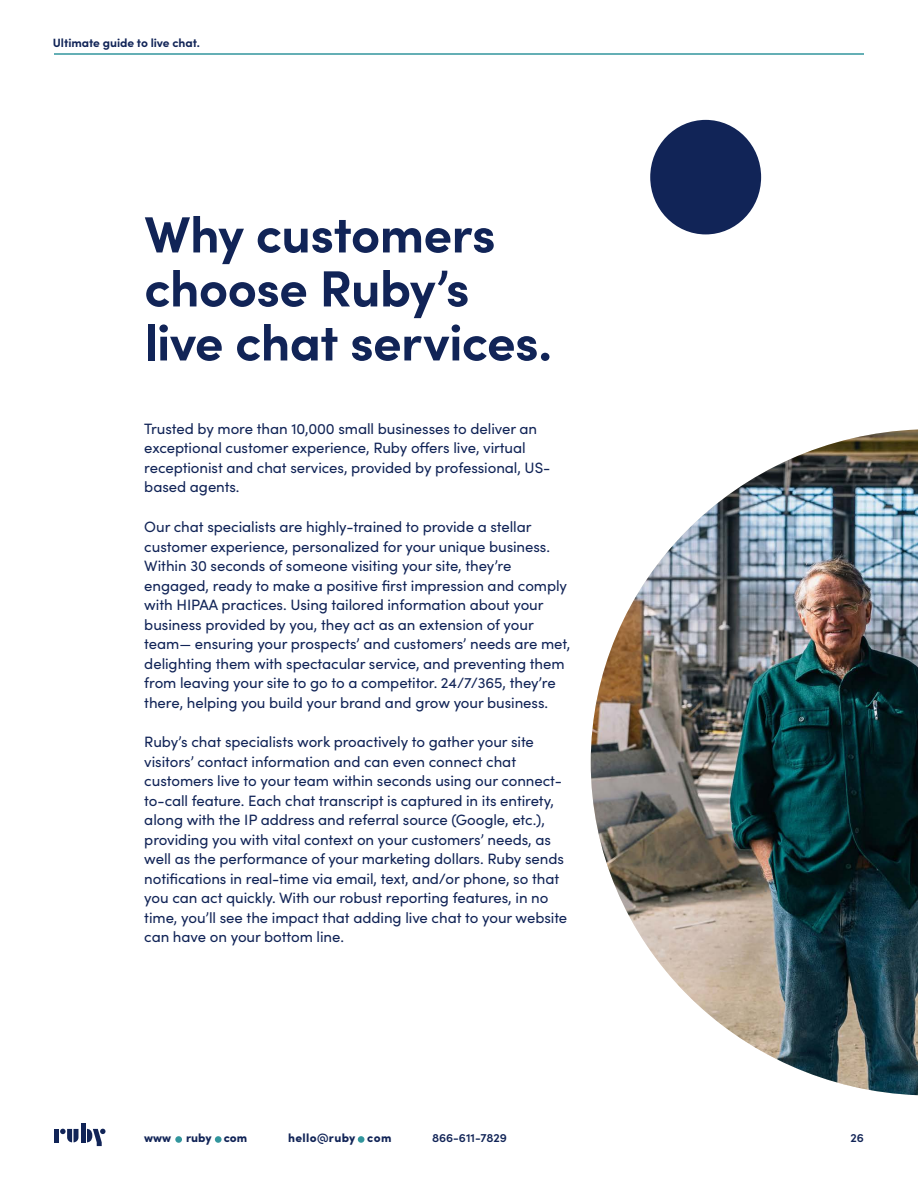
<style>
.page{position:relative;width:918px;height:1188px;background:#fff}
.page>*{position:absolute;margin:0;border:0;box-sizing:border-box;transform-origin:0 0}
.t1{font:700 51px/54px "Sofia Pro";letter-spacing:-.015em;color:#112457}
.t2{font:15px/19.5px "Sofia Pro";letter-spacing:-.005em;color:#112457}
.t3{font:700 12px "Sofia Pro";letter-spacing:-.005em;color:#112457}
.t4{font:600 12px "Sofia Pro";color:#112457}
.t5{font:900 12px "Sofia Pro";letter-spacing:.02em;color:#112457}
.t6{font:900 12px "Sofia Pro";color:#112457}
</style>
<div class="page">
<img style="left:591px;top:430px;width:327px;height:665px">
<div style="left:650px;top:120px;width:111px;height:114px;background:#112457;border-radius:50%"></div>
<hr style="left:54px;top:53px;width:810px;height:2px;background:#32969d">
<div style="left:358px;top:1136px;width:6px;height:7px;background:#32969d;border-radius:50%"></div>
<div style="left:215px;top:1136px;width:7px;height:7px;background:#32969d;border-radius:50%"></div>
<div style="left:175px;top:1136px;width:7px;height:7px;background:#32969d;border-radius:50%"></div>
<div style="left:54px;top:1129px;width:5px;height:13px;background:#112457"></div>
<div style="left:81px;top:1123px;width:5px;height:19px;background:#112457"></div>
<svg style="left:60px;top:1129px;width:18px;height:13px"></svg>
<svg style="left:87px;top:1129px;width:19px;height:17px"></svg>
<p class="t3" style="left:53px;top:34px;width:148px">Ultimate guide to live chat.</p>
<h1 class="t1" style="left:144px;top:204px;width:409px">Why customers choose Ruby’s live chat services.</h1>
<p class="t2" style="left:144px;top:418px;width:408px">Trusted by more than 10,000 small businesses to deliver an exceptional customer experience, Ruby offers live, virtual receptionist and chat services, provided by professional, US&shy;based agents.</p>
<p class="t2" style="left:144px;top:516px;width:428px">Our chat specialists are highly-trained to provide a stellar customer experience, personalized for your unique business.<br>Within 30 seconds of someone visiting your site, they’re engaged, ready to make a positive first impression and comply with HIPAA practices. Using tailored information about your business provided by you, they act as an extension of your team— ensuring your prospects’ and customers’ needs are met, delighting them with spectacular service, and preventing them from leaving your site to go to a competitor. 24/7/365, they’re there, helping you build your brand and grow your business.</p>
<p class="t2" style="left:144px;top:732px;width:425px">Ruby’s chat specialists work proactively to gather your site visitors’ contact information and can even connect chat customers live to your team within seconds using our connect&shy;to-call feature. Each chat transcript is captured in its entirety, along with the IP address and referral source (Google, etc.), providing you with vital context on your customers’ needs, as well as the performance of your marketing dollars. Ruby sends notifications in real-time via email, text, and/or phone, so that you can act quickly. With our robust reporting features, in no time, you’ll see the impact that adding live chat to your website can have on your bottom line.</p>
<p class="t6" style="left:144px;top:1129px;width:105px">www ruby com</p>
<p class="t5" style="left:288px;top:1129px;width:105px">hello@ruby com</p>
<p class="t4" style="left:432px;top:1129px;width:77px">866-611-7829</p>
<p class="t4" style="left:851px;top:1129px;width:15px">26</p>
</div>
